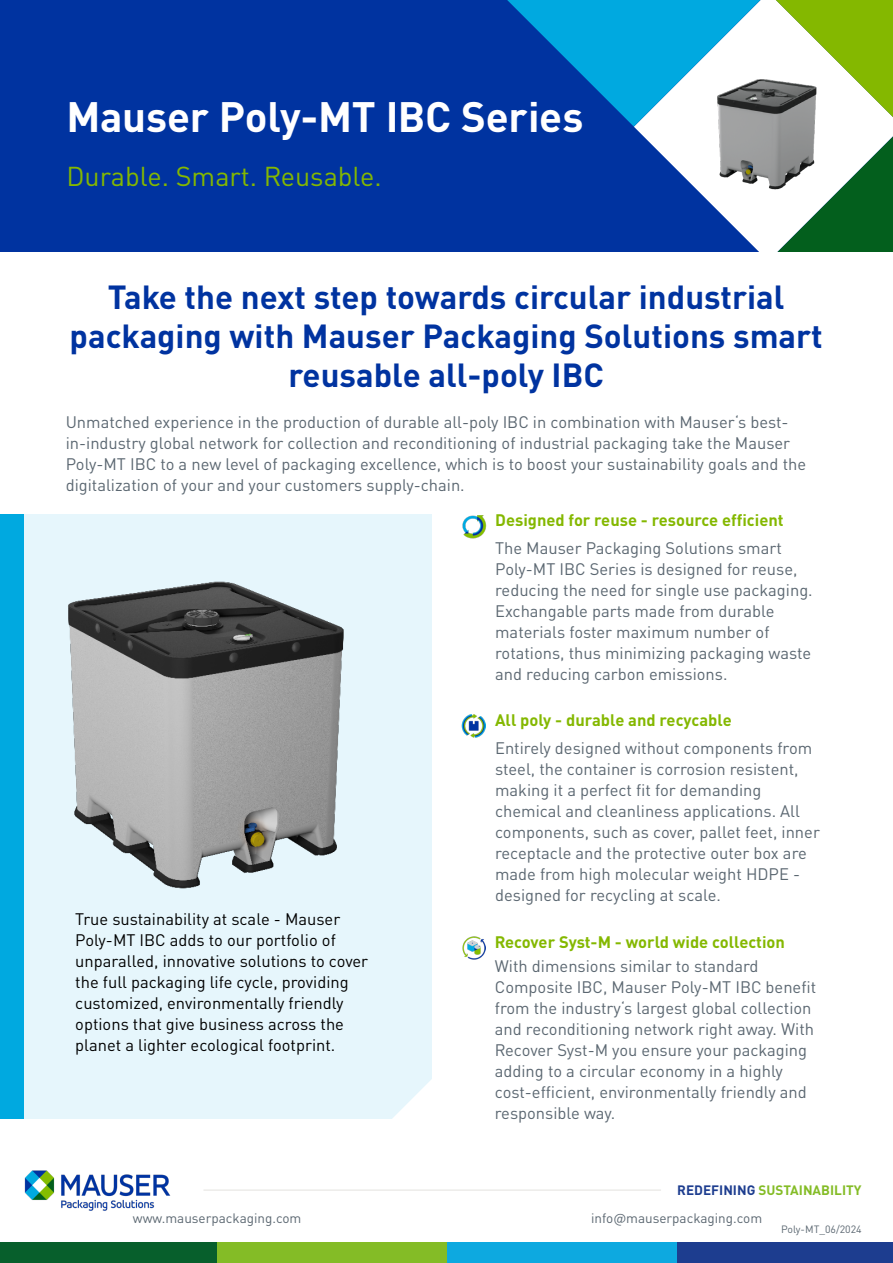
<style>
.page{position:relative;width:893px;height:1263px;background:#fff}
.page>*{position:absolute;margin:0;border:0;box-sizing:border-box;transform-origin:0 0}
.t1{font:700 42px "DIN Pro";letter-spacing:-.01em;color:#fff}
.t2{font:700 33px/39px "DIN Pro";color:#0033a0;text-align:center}
.t3{font:27px "DIN Pro";color:#84b800}
.t4{font:16.5px/21px "DIN Pro";color:#5b6771}
.t5{font:16.5px/21px "DIN Pro";color:#000}
.t6{font:700 16.5px "DIN Pro";color:#84b800}
.t7{font:13.5px "DIN Pro";color:#5b6771}
.t8{font:700 13.5px "DIN Pro";color:#84bc26}
.t9{font:10.5px "DIN Pro";color:#5b6771}
.s1{color:#1d3d8f}
</style>
<div class="page">
<div style="left:0;top:0;width:893px;height:252px;background:#0033a0"></div>
<svg style="left:507px;top:0;width:386px;height:252px"></svg>
<img style="left:706px;top:58px;width:118px;height:137px">
<div style="left:0;top:1242px;width:217px;height:21px;background:#075f2c"></div>
<div style="left:217px;top:1242px;width:230px;height:21px;background:#84bc26"></div>
<div style="left:447px;top:1242px;width:230px;height:21px;background:#0da9e0"></div>
<div style="left:677px;top:1242px;width:216px;height:21px;background:#1d3d8f"></div>
<hr style="left:203px;top:1190px;width:458px;height:1px;background:#e4e2df">
<img style="left:24px;top:1170px;width:147px;height:41px">
<div style="left:0;top:514px;width:431px;height:605px;background:#e6f6fc"></div>
<div style="left:0;top:514px;width:23px;height:605px;background:#00a9e0"></div>
<svg style="left:392px;top:1068px;width:40px;height:51px"></svg>
<img style="left:68px;top:581px;width:276px;height:308px">
<img style="left:462px;top:515px;width:24px;height:24px">
<img style="left:462px;top:714px;width:24px;height:23px">
<img style="left:462px;top:936px;width:24px;height:24px">
<h1 class="t1" style="left:66px;top:82px;width:519px">Mauser Poly-MT IBC Series</h1>
<h3 class="t3" style="left:66px;top:155px;width:317px">Durable. Smart. Reusable.</h3>
<h2 class="t2" style="left:70px;top:273px;width:755px">Take the next step towards circular industrial packaging with Mauser Packaging Solutions smart reusable all-poly IBC</h2>
<p class="t4" style="left:66px;top:410px;width:742px">Unmatched experience in the production of durable all-poly IBC in combination with Mauser‘s best&shy;in-industry global network for collection and reconditioning of industrial packaging take the Mauser Poly-MT IBC to a new level of packaging excellence, which is to boost your sustainability goals and the digitalization of your and your customers supply-chain.</p>
<p class="t6" style="left:495px;top:506px;width:290px">Designed for reuse - resource efficient</p>
<p class="t4" style="left:495px;top:535px;width:319px">The Mauser Packaging Solutions smart Poly-MT IBC Series is designed for reuse, reducing the need for single use packaging.<br>Exchangable parts made from durable materials foster maximum number of rotations, thus minimizing packaging waste and reducing carbon emissions.</p>
<p class="t6" style="left:495px;top:706px;width:238px">All poly - durable and recycable</p>
<p class="t5" style="left:75px;top:907px;width:294px">True sustainability at scale - Mauser Poly-MT IBC adds to our portfolio of unparalled, innovative solutions to cover the full packaging life cycle, providing customized, environmentally friendly options that give business across the planet a lighter ecological footprint.</p>
<p class="t4" style="left:495px;top:736px;width:326px">Entirely designed without components from steel, the container is corrosion resistent, making it a perfect fit for demanding chemical and cleanliness applications. All components, such as cover, pallet feet, inner receptacle and the protective outer box are made from high molecular weight HDPE - designed for recycling at scale.</p>
<p class="t6" style="left:495px;top:928px;width:292px">Recover Syst-M - world wide collection</p>
<p class="t4" style="left:495px;top:954px;width:323px">With dimensions similar to standard Composite IBC, Mauser Poly-MT IBC benefit from the industry‘s largest global collection and reconditioning network right away. With Recover Syst-M you ensure your packaging adding to a circular economy in a highly cost-efficient, environmentally friendly and responsible way.</p>
<p class="t8" style="left:677px;top:1179px;width:186px"><span class="s1">REDEFINING</span> SUSTAINABILITY</p>
<p class="t7" style="left:133px;top:1207px;width:170px">www.mauserpackaging.com</p>
<p class="t7" style="left:591px;top:1207px;width:173px">info@mauserpackaging.com</p>
<p class="t9" style="left:781px;top:1221px;width:82px">Poly-MT_06/2024</p>
</div>
